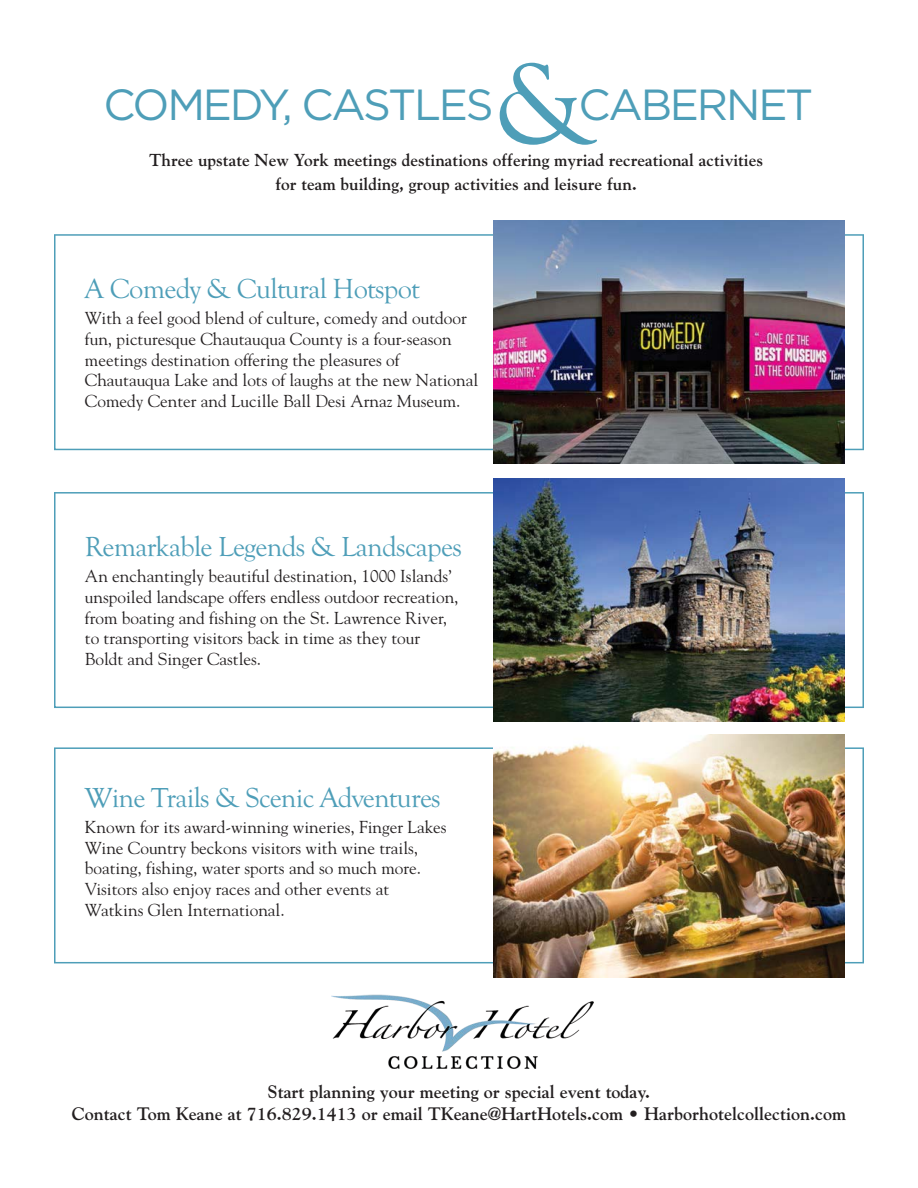
<style>
.page{position:relative;width:918px;height:1188px;background:#fff}
.page>*{position:absolute;margin:0;border:0;box-sizing:border-box;transform-origin:0 0}
.t1{font:120px "Goudy Old Style T";color:#4e9eb8}
.t2{font:43.5px "Gotham";letter-spacing:-.05em;color:#4e9eb8}
.t3{font:28.5px "Goudy Old Style T";letter-spacing:-.025em;color:#4e9eb8}
.t4{font:700 18px/21.6px "Goudy";color:#231f20;text-align:center}
.t5{font:17.25px/20.7px "Goudy";color:#231f20}
.t6{font:700 17.25px/24px "Goudy";color:#231f20;text-align:center}
</style>
<div class="page">
<svg style="left:54px;top:234px;width:810px;height:216px"></svg>
<img style="left:493px;top:221px;width:351px;height:243px">
<svg style="left:54px;top:747px;width:810px;height:216px"></svg>
<img style="left:493px;top:734px;width:351px;height:243px">
<svg style="left:54px;top:492px;width:810px;height:216px"></svg>
<img style="left:493px;top:479px;width:351px;height:243px">
<img style="left:332px;top:995px;width:262px;height:74px">
<h1 class="t1" style="left:495px;top:57px;width:103px">&amp;</h1>
<h2 class="t2" style="left:104px;top:89px;width:392px">COMEDY, CASTLES</h2>
<h2 class="t2" style="left:579px;top:89px;width:236px">CABERNET</h2>
<p class="t6" style="left:149px;top:150px;width:615px">Three upstate New York meetings destinations offering myriad recreational activities for team building, group activities and leisure fun.</p>
<h3 class="t3" style="left:85px;top:278px;width:336px">A Comedy &amp; Cultural Hotspot</h3>
<p class="t5" style="left:85px;top:309px;width:395px">With a feel good blend of culture, comedy and outdoor fun, picturesque Chautauqua County is a four-season meetings destination offering the pleasures of Chautauqua Lake and lots of laughs at the new National Comedy Center and Lucille Ball Desi Arnaz Museum.</p>
<h3 class="t3" style="left:85px;top:535px;width:379px">Remarkable Legends &amp; Landscapes</h3>
<p class="t5" style="left:85px;top:567px;width:375px">An enchantingly beautiful destination, 1000 Islands’ unspoiled landscape offers endless outdoor recreation, from boating and fishing on the St. Lawrence River, to transporting visitors back in time as they tour Boldt and Singer Castles.</p>
<h3 class="t3" style="left:85px;top:786px;width:357px">Wine Trails &amp; Scenic Adventures</h3>
<p class="t5" style="left:85px;top:818px;width:363px">Known for its award-winning wineries, Finger Lakes Wine Country beckons visitors with wine trails, boating, fishing, water sports and so much more.<br>Visitors also enjoy races and other events at Watkins Glen International.</p>
<p class="t4" style="left:72px;top:1083px;width:776px">Start planning your meeting or special event today.<br>Contact Tom Keane at 716.829.1413 or email TKeane@HartHotels.com • Harborhotelcollection.com</p>
</div>
